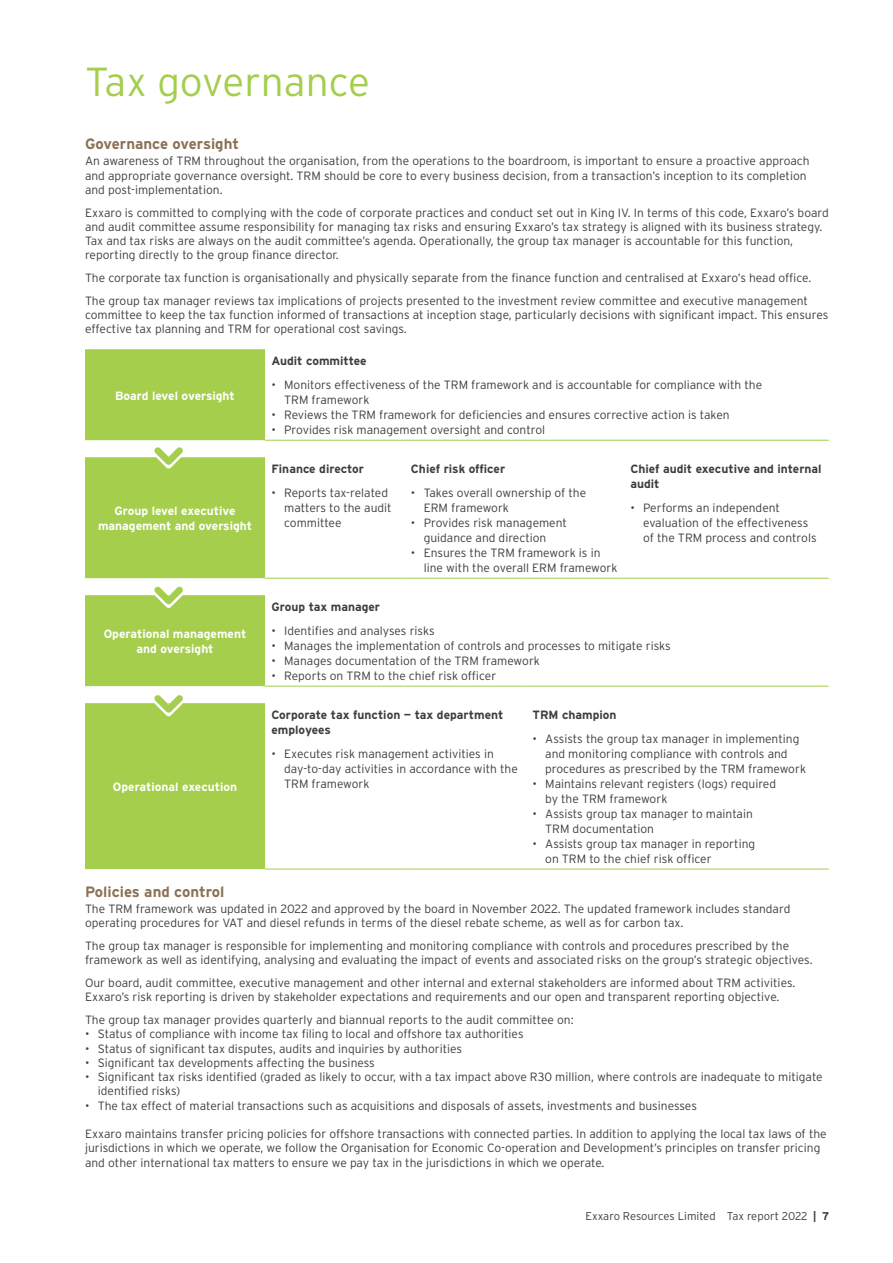
<style>
.page{position:relative;width:893px;height:1263px;background:#fff}
.page>*{position:absolute;margin:0;border:0;box-sizing:border-box;transform-origin:0 0}
.t1{font:300 40.5px "Interstate";color:#a4ce4c}
.t2{font:700 15px "Interstate";color:#8b7255}
.t3{font:300 12px/15px "Interstate";color:#3e3e3f}
.t4{font:700 12px/15px "Interstate";color:#3e3e3f}
.t5{font:700 12px/15px "Interstate";color:#fff;text-align:center}
.t6{font:300 11.25px "Interstate";color:#3e3e3f}
.s1{font-weight:700}
</style>
<div class="page">
<svg style="left:85px;top:349px;width:180px;height:520px;background:#acd25c"></svg>
<hr style="left:265px;top:440px;width:140px;height:1px;background:#a4ce4c">
<hr style="left:405px;top:440px;width:121px;height:1px;background:#a4ce4c">
<hr style="left:526px;top:440px;width:98px;height:1px;background:#a4ce4c">
<hr style="left:624px;top:440px;width:205px;height:1px;background:#a4ce4c">
<hr style="left:265px;top:578px;width:140px;height:1px;background:#a4ce4c">
<hr style="left:405px;top:578px;width:121px;height:1px;background:#a4ce4c">
<hr style="left:526px;top:578px;width:98px;height:1px;background:#a4ce4c">
<hr style="left:624px;top:578px;width:205px;height:1px;background:#a4ce4c">
<hr style="left:265px;top:686px;width:140px;height:1px;background:#a4ce4c">
<hr style="left:405px;top:686px;width:121px;height:1px;background:#a4ce4c">
<hr style="left:526px;top:686px;width:98px;height:1px;background:#a4ce4c">
<hr style="left:624px;top:686px;width:205px;height:1px;background:#a4ce4c">
<hr style="left:265px;top:869px;width:140px;height:1px;background:#a4ce4c">
<hr style="left:405px;top:869px;width:121px;height:1px;background:#a4ce4c">
<hr style="left:526px;top:869px;width:98px;height:1px;background:#a4ce4c">
<hr style="left:624px;top:869px;width:205px;height:1px;background:#a4ce4c">
<svg style="left:154px;top:447px;width:29px;height:21px"></svg>
<svg style="left:154px;top:586px;width:29px;height:22px"></svg>
<svg style="left:154px;top:695px;width:29px;height:21px"></svg>
<h1 class="t1" style="left:85px;top:59px;width:286px">Tax governance</h1>
<p class="t2" style="left:85px;top:135px;width:155px">Governance oversight</p>
<p class="t3" style="left:85px;top:154px;width:726px;line-height:14.2px">An awareness of TRM throughout the organisation, from the operations to the boardroom, is important to ensure a proactive approach and appropriate governance oversight. TRM should be core to every business decision, from a transaction’s inception to its completion and post-implementation.</p>
<p class="t3" style="left:85px;top:205px;width:745px;line-height:14.2px">Exxaro is committed to complying with the code of corporate practices and conduct set out in King IV. In terms of this code, Exxaro’s board and audit committee assume responsibility for managing tax risks and ensuring Exxaro’s tax strategy is aligned with its business strategy.<br>Tax and tax risks are always on the audit committee’s agenda. Operationally, the group tax manager is accountable for this function, reporting directly to the group finance director.</p>
<p class="t3" style="left:85px;top:266px;width:728px;line-height:22.8px">The corporate tax function is organisationally and physically separate from the finance function and centralised at Exxaro’s head office.<br>The group tax manager reviews tax implications of projects presented to the investment review committee and executive management</p>
<p class="t3" style="left:85px;top:308px;width:745px;line-height:14.2px">committee to keep the tax function informed of transactions at inception stage, particularly decisions with significant impact. This ensures effective tax planning and TRM for operational cost savings.</p>
<p class="t5" style="left:115px;top:388px;width:121px">Board level oversight</p>
<p class="t5" style="left:98px;top:503px;width:156px">Group level executive management and oversight</p>
<p class="t5" style="left:104px;top:626px;width:144px">Operational management and oversight</p>
<p class="t5" style="left:113px;top:779px;width:126px">Operational execution</p>
<p class="t4" style="left:271px;top:353px;width:97px">Audit committee</p>
<p class="t3" style="left:284px;top:377px;width:480px;text-indent:-13px">• Monitors effectiveness of the TRM framework and is accountable for compliance with the<br>TRM framework</p>
<p class="t3" style="left:271px;top:407px;width:460px">• Reviews the TRM framework for deficiencies and ensures corrective action is taken</p>
<p class="t3" style="left:271px;top:422px;width:275px">• Provides risk management oversight and control</p>
<p class="t4" style="left:271px;top:461px;width:94px">Finance director</p>
<p class="t3" style="left:284px;top:485px;width:109px;text-indent:-13px">• Reports tax-related matters to the audit committee</p>
<p class="t4" style="left:411px;top:461px;width:96px">Chief risk officer</p>
<p class="t3" style="left:424px;top:485px;width:164px;text-indent:-13px">• Takes overall ownership of the<br>ERM framework</p>
<p class="t3" style="left:424px;top:515px;width:145px;text-indent:-13px">• Provides risk management guidance and direction</p>
<p class="t3" style="left:424px;top:545px;width:195px;text-indent:-13px">• Ensures the TRM framework is in line with the overall ERM framework</p>
<p class="t4" style="left:630px;top:461px;width:193px">Chief audit executive and internal audit</p>
<p class="t3" style="left:643px;top:500px;width:175px;text-indent:-13px">• Performs an independent evaluation of the effectiveness of the TRM process and controls</p>
<p class="t4" style="left:271px;top:599px;width:110px">Group tax manager</p>
<p class="t3" style="left:271px;top:623px;width:165px">• Identifies and analyses risks</p>
<p class="t3" style="left:271px;top:638px;width:401px">• Manages the implementation of controls and processes to mitigate risks</p>
<p class="t3" style="left:271px;top:653px;width:270px">• Manages documentation of the TRM framework</p>
<p class="t3" style="left:271px;top:668px;width:226px">• Reports on TRM to the chief risk officer</p>
<p class="t4" style="left:271px;top:707px;width:233px">Corporate tax function — tax department employees</p>
<p class="t3" style="left:284px;top:746px;width:235px;text-indent:-13px">• Executes risk management activities in day-to-day activities in accordance with the<br>TRM framework</p>
<p class="t4" style="left:532px;top:707px;width:86px">TRM champion</p>
<p class="t3" style="left:545px;top:731px;width:262px;text-indent:-13px">• Assists the group tax manager in implementing and monitoring compliance with controls and procedures as prescribed by the TRM framework</p>
<p class="t3" style="left:545px;top:776px;width:232px;text-indent:-13px">• Maintains relevant registers (logs) required by the TRM framework</p>
<p class="t3" style="left:545px;top:806px;width:209px;text-indent:-13px">• Assists group tax manager to maintain<br>TRM documentation</p>
<p class="t3" style="left:545px;top:836px;width:212px;text-indent:-13px">• Assists group tax manager in reporting on TRM to the chief risk officer</p>
<p class="t2" style="left:85px;top:883px;width:141px">Policies and control</p>
<p class="t3" style="left:85px;top:902px;width:707px;line-height:14.2px">The TRM framework was updated in 2022 and approved by the board in November 2022. The updated framework includes standard operating procedures for VAT and diesel refunds in terms of the diesel rebate scheme, as well as for carbon tax.</p>
<p class="t3" style="left:85px;top:939px;width:729px;line-height:14.2px">The group tax manager is responsible for implementing and monitoring compliance with controls and procedures prescribed by the framework as well as identifying, analysing and evaluating the impact of events and associated risks on the group’s strategic objectives.</p>
<p class="t3" style="left:85px;top:976px;width:712px;line-height:14.2px">Our board, audit committee, executive management and other internal and external stakeholders are informed about TRM activities.<br>Exxaro’s risk reporting is driven by stakeholder expectations and requirements and our open and transparent reporting objective.</p>
<p class="t3" style="left:85px;top:1012px;width:490px">The group tax manager provides quarterly and biannual reports to the audit committee on:</p>
<p class="t3" style="left:85px;top:1026px;width:440px">• Status of compliance with income tax filing to local and offshore tax authorities</p>
<p class="t3" style="left:85px;top:1041px;width:379px">• Status of significant tax disputes, audits and inquiries by authorities</p>
<p class="t3" style="left:85px;top:1055px;width:291px">• Significant tax developments affecting the business</p>
<p class="t3" style="left:98px;top:1069px;width:726px;line-height:14.2px;text-indent:-13px">• Significant tax risks identified (graded as likely to occur, with a tax impact above R30 million, where controls are inadequate to mitigate identified risks)</p>
<p class="t3" style="left:85px;top:1098px;width:613px">• The tax effect of material transactions such as acquisitions and disposals of assets, investments and businesses</p>
<p class="t3" style="left:85px;top:1126px;width:743px;line-height:14.2px">Exxaro maintains transfer pricing policies for offshore transactions with connected parties. In addition to applying the local tax laws of the jurisdictions in which we operate, we follow the Organisation for Economic Co-operation and Development’s principles on transfer pricing and other international tax matters to ensure we pay tax in the jurisdictions in which we operate.</p>
<p class="t6" style="left:585px;top:1210px;width:245px">Exxaro Resources Limited Tax report 2022 <span class="s1">| 7</span></p>
</div>
